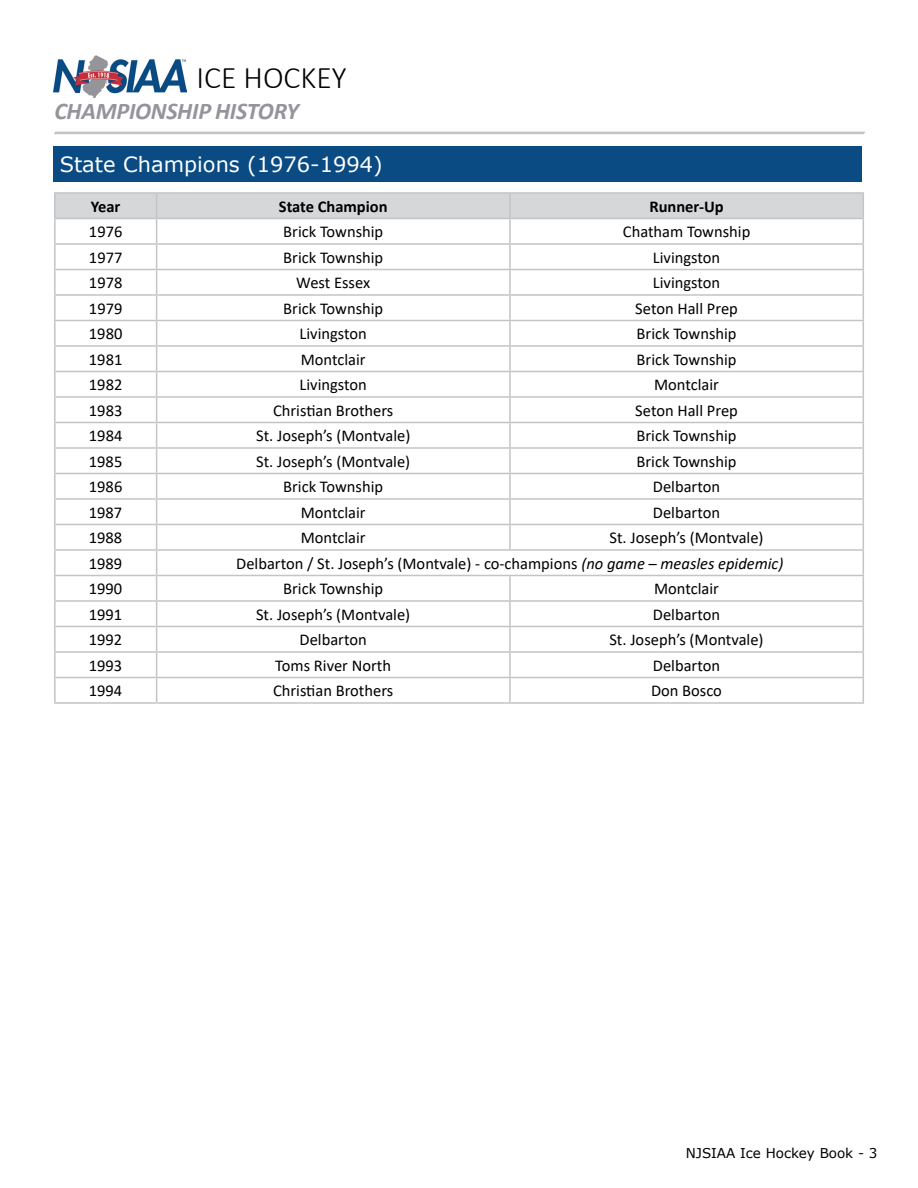
<style>
.page{position:relative;width:918px;height:1188px;background:#fff}
.page>*{position:absolute;margin:0;border:0;box-sizing:border-box;transform-origin:0 0}
.t1{font:300 31.5px "Calibri";color:#000}
.t2{font:italic 700 24px "Calibri";letter-spacing:-.01em;color:#94959a}
.t3{font:21px "Verdana";color:#fff}
.t4{font:16.5px "Calibri";color:#000}
.t5{font:700 16.5px "Calibri";color:#000}
.t6{font:13.5px "Verdana";color:#000}
.s1{font-style:italic}
</style>
<div class="page">
<img style="left:53px;top:56px;width:134px;height:42px">
<hr style="left:55px;top:132px;width:810px;height:1px;background:#c2c4c6">
<hr style="left:54px;top:133px;width:810px;height:1px;background:#c2c4c6">
<div style="left:53px;top:147px;width:809px;height:35px;background:#0a4b83"></div>
<hr style="left:54px;top:192px;width:103px;height:2px;background:#c2c4c6">
<hr style="left:54px;top:194px;width:2px;height:24px;background:#c2c4c6">
<hr style="left:157px;top:192px;width:353px;height:2px;background:#c2c4c6">
<hr style="left:510px;top:192px;width:354px;height:2px;background:#c2c4c6">
<hr style="left:54px;top:218px;width:103px;height:1px;background:#c2c4c6">
<hr style="left:54px;top:219px;width:2px;height:24px;background:#c2c4c6">
<hr style="left:54px;top:243px;width:103px;height:2px;background:#c2c4c6">
<hr style="left:54px;top:245px;width:2px;height:24px;background:#c2c4c6">
<hr style="left:54px;top:269px;width:103px;height:1px;background:#c2c4c6">
<hr style="left:54px;top:270px;width:2px;height:24px;background:#c2c4c6">
<hr style="left:54px;top:294px;width:103px;height:2px;background:#c2c4c6">
<hr style="left:54px;top:296px;width:2px;height:24px;background:#c2c4c6">
<hr style="left:54px;top:320px;width:103px;height:1px;background:#c2c4c6">
<hr style="left:54px;top:321px;width:2px;height:24px;background:#c2c4c6">
<hr style="left:54px;top:345px;width:103px;height:2px;background:#c2c4c6">
<hr style="left:54px;top:347px;width:2px;height:24px;background:#c2c4c6">
<hr style="left:54px;top:371px;width:103px;height:1px;background:#c2c4c6">
<hr style="left:54px;top:372px;width:2px;height:24px;background:#c2c4c6">
<hr style="left:54px;top:396px;width:103px;height:2px;background:#c2c4c6">
<hr style="left:54px;top:398px;width:2px;height:24px;background:#c2c4c6">
<hr style="left:54px;top:422px;width:103px;height:1px;background:#c2c4c6">
<hr style="left:54px;top:423px;width:2px;height:24px;background:#c2c4c6">
<hr style="left:54px;top:447px;width:103px;height:2px;background:#c2c4c6">
<hr style="left:54px;top:449px;width:2px;height:24px;background:#c2c4c6">
<hr style="left:54px;top:473px;width:103px;height:1px;background:#c2c4c6">
<hr style="left:54px;top:474px;width:2px;height:24px;background:#c2c4c6">
<hr style="left:54px;top:498px;width:103px;height:2px;background:#c2c4c6">
<hr style="left:54px;top:500px;width:2px;height:24px;background:#c2c4c6">
<hr style="left:54px;top:524px;width:103px;height:1px;background:#c2c4c6">
<hr style="left:54px;top:525px;width:2px;height:24px;background:#c2c4c6">
<hr style="left:54px;top:549px;width:103px;height:2px;background:#c2c4c6">
<hr style="left:54px;top:551px;width:2px;height:24px;background:#c2c4c6">
<hr style="left:54px;top:575px;width:103px;height:1px;background:#c2c4c6">
<hr style="left:54px;top:576px;width:2px;height:24px;background:#c2c4c6">
<hr style="left:54px;top:600px;width:103px;height:2px;background:#c2c4c6">
<hr style="left:54px;top:602px;width:2px;height:24px;background:#c2c4c6">
<hr style="left:54px;top:626px;width:103px;height:1px;background:#c2c4c6">
<hr style="left:54px;top:627px;width:2px;height:24px;background:#c2c4c6">
<hr style="left:54px;top:651px;width:103px;height:2px;background:#c2c4c6">
<hr style="left:54px;top:653px;width:2px;height:24px;background:#c2c4c6">
<hr style="left:54px;top:677px;width:103px;height:1px;background:#c2c4c6">
<hr style="left:54px;top:678px;width:2px;height:24px;background:#c2c4c6">
<svg style="left:55px;top:194px;width:809px;height:508px"></svg>
<hr style="left:54px;top:702px;width:103px;height:2px;background:#c2c4c6">
<hr style="left:157px;top:702px;width:353px;height:2px;background:#c2c4c6">
<hr style="left:510px;top:702px;width:354px;height:2px;background:#c2c4c6">
<h1 class="t1" style="left:196px;top:58px;width:152px">ICE HOCKEY</h1>
<h2 class="t2" style="left:54px;top:94px;width:246px">CHAMPIONSHIP HISTORY</h2>
<p class="t3" style="left:60px;top:150px;width:325px">State Champions (1976-1994)</p>
<p class="t5" style="left:91px;top:195px;width:31px">Year</p>
<p class="t5" style="left:279px;top:195px;width:110px">State Champion</p>
<p class="t5" style="left:649px;top:195px;width:76px">Runner-Up</p>
<p class="t4" style="left:89px;top:220px;width:35px">1976</p>
<p class="t4" style="left:283px;top:220px;width:101px">Brick Township</p>
<p class="t4" style="left:623px;top:220px;width:129px">Chatham Township</p>
<p class="t4" style="left:89px;top:246px;width:35px">1977</p>
<p class="t4" style="left:283px;top:246px;width:101px">Brick Township</p>
<p class="t4" style="left:653px;top:246px;width:69px">Livingston</p>
<p class="t4" style="left:89px;top:271px;width:35px">1978</p>
<p class="t4" style="left:296px;top:271px;width:75px">West Essex</p>
<p class="t4" style="left:653px;top:271px;width:69px">Livingston</p>
<p class="t4" style="left:89px;top:297px;width:35px">1979</p>
<p class="t4" style="left:283px;top:297px;width:101px">Brick Township</p>
<p class="t4" style="left:635px;top:297px;width:104px">Seton Hall Prep</p>
<p class="t4" style="left:89px;top:322px;width:35px">1980</p>
<p class="t4" style="left:300px;top:322px;width:69px">Livingston</p>
<p class="t4" style="left:637px;top:322px;width:101px">Brick Township</p>
<p class="t4" style="left:89px;top:348px;width:35px">1981</p>
<p class="t4" style="left:301px;top:348px;width:66px">Montclair</p>
<p class="t4" style="left:637px;top:348px;width:101px">Brick Township</p>
<p class="t4" style="left:89px;top:373px;width:35px">1982</p>
<p class="t4" style="left:300px;top:373px;width:69px">Livingston</p>
<p class="t4" style="left:654px;top:373px;width:66px">Montclair</p>
<p class="t4" style="left:89px;top:399px;width:35px">1983</p>
<p class="t4" style="left:273px;top:399px;width:122px">Christian Brothers</p>
<p class="t4" style="left:635px;top:399px;width:104px">Seton Hall Prep</p>
<p class="t4" style="left:89px;top:424px;width:35px">1984</p>
<p class="t4" style="left:256px;top:424px;width:156px">St. Joseph’s (Montvale)</p>
<p class="t4" style="left:637px;top:424px;width:101px">Brick Township</p>
<p class="t4" style="left:89px;top:450px;width:35px">1985</p>
<p class="t4" style="left:256px;top:450px;width:156px">St. Joseph’s (Montvale)</p>
<p class="t4" style="left:637px;top:450px;width:101px">Brick Township</p>
<p class="t4" style="left:89px;top:475px;width:35px">1986</p>
<p class="t4" style="left:283px;top:475px;width:101px">Brick Township</p>
<p class="t4" style="left:653px;top:475px;width:69px">Delbarton</p>
<p class="t4" style="left:89px;top:501px;width:35px">1987</p>
<p class="t4" style="left:301px;top:501px;width:66px">Montclair</p>
<p class="t4" style="left:653px;top:501px;width:69px">Delbarton</p>
<p class="t4" style="left:89px;top:526px;width:35px">1988</p>
<p class="t4" style="left:301px;top:526px;width:66px">Montclair</p>
<p class="t4" style="left:609px;top:526px;width:156px">St. Joseph’s (Montvale)</p>
<p class="t4" style="left:89px;top:552px;width:35px">1989</p>
<p class="t4" style="left:236px;top:552px;width:549px">Delbarton / St. Joseph’s (Montvale) - co-champions <span class="s1">(no game – measles epidemic)</span></p>
<p class="t4" style="left:89px;top:577px;width:35px">1990</p>
<p class="t4" style="left:283px;top:577px;width:101px">Brick Township</p>
<p class="t4" style="left:654px;top:577px;width:66px">Montclair</p>
<p class="t4" style="left:89px;top:603px;width:35px">1991</p>
<p class="t4" style="left:256px;top:603px;width:156px">St. Joseph’s (Montvale)</p>
<p class="t4" style="left:653px;top:603px;width:69px">Delbarton</p>
<p class="t4" style="left:89px;top:628px;width:35px">1992</p>
<p class="t4" style="left:300px;top:628px;width:69px">Delbarton</p>
<p class="t4" style="left:609px;top:628px;width:156px">St. Joseph’s (Montvale)</p>
<p class="t4" style="left:89px;top:654px;width:35px">1993</p>
<p class="t4" style="left:275px;top:654px;width:117px">Toms River North</p>
<p class="t4" style="left:653px;top:654px;width:69px">Delbarton</p>
<p class="t4" style="left:89px;top:679px;width:35px">1994</p>
<p class="t4" style="left:273px;top:679px;width:122px">Christian Brothers</p>
<p class="t4" style="left:651px;top:679px;width:72px">Don Bosco</p>
<p class="t6" style="left:686px;top:1144px;width:193px">NJSIAA Ice Hockey Book - 3</p>
</div>
